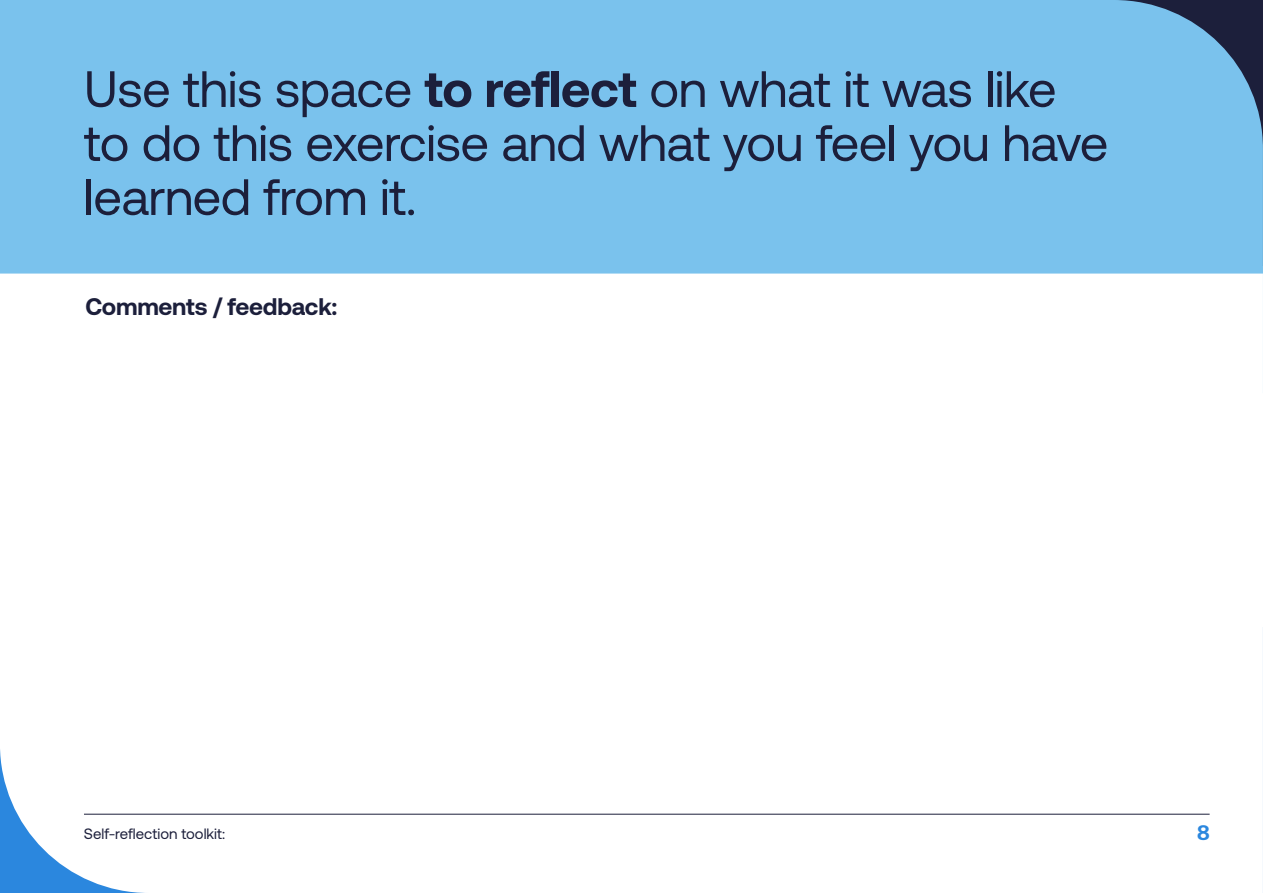
<style>
.page{position:relative;width:1263px;height:893px;background:#fff}
.page>*{position:absolute;margin:0;border:0;box-sizing:border-box;transform-origin:0 0}
.t1{font:51px/54px "Aeonik Pro";letter-spacing:-.01em;color:#1c1f3b}
.t2{font:700 24px "Aeonik Pro";letter-spacing:-.01em;color:#1c1f3b}
.t3{font:700 21px "Aeonik Pro";color:#2b87de}
.t4{font:15px "Aeonik Pro";color:#1c1f3b}
.s1{font-weight:700}
</style>
<div class="page">
<div style="left:0;top:0;width:1263px;height:274px;background:#7ac2ed"></div>
<svg style="left:0;top:749px;width:1263px;height:144px"></svg>
<hr style="left:84px;top:814px;width:1125px;height:1px;background:#1c1f3b">
<p class="t1" style="left:84px;top:62px;width:1026px">Use this space <span class="s1">to reflect</span> on what it was like to do this exercise and what you feel you have learned from it.</p>
<p class="t2" style="left:85px;top:293px;width:253px">Comments / feedback:</p>
<p class="t4" style="left:84px;top:826px;width:143px">Self-reflection toolkit:</p>
<p class="t3" style="left:1197px;top:821px;width:14px">8</p>
</div>
